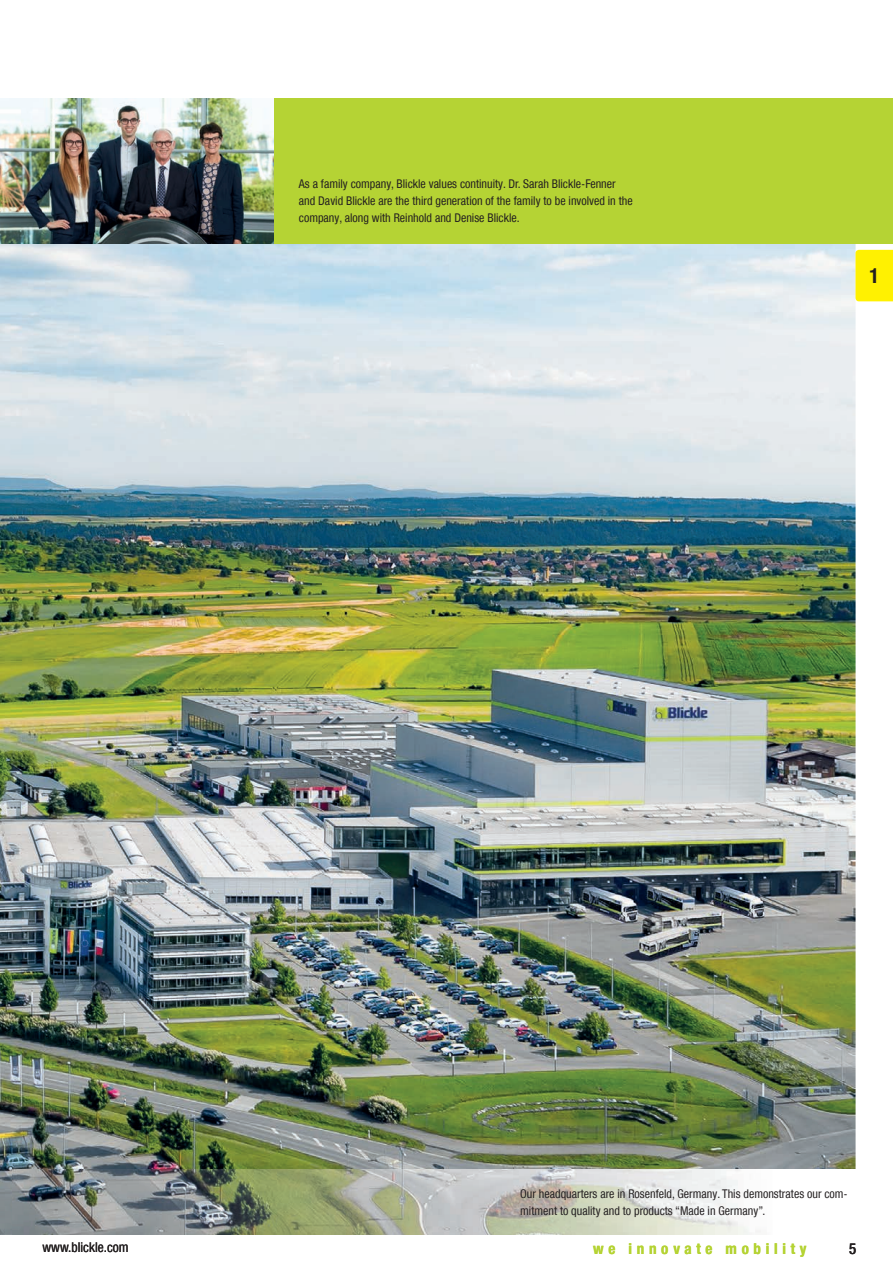
<style>
.page{position:relative;width:893px;height:1263px;background:#fff}
.page>*{position:absolute;margin:0;border:0;box-sizing:border-box;transform-origin:0 0}
.t1{font:700 21px "Blickle Sans Global";color:#231f20}
.t2{font:700 15px "Blickle Sans Global";letter-spacing:.315em;color:#b5d334}
.t3{font:500 15px "Blickle Sans Global";color:#231f20}
.t4{font:13.5px "Blickle Sans Global";color:#231f20}
.t5{font:12px/17.1px "Blickle Sans Global";color:#231f20}
</style>
<div class="page">
<img style="left:0;top:243px;width:855px;height:992px">
<div style="left:855px;top:250px;width:38px;height:51px;background:#fff101"></div>
<div style="left:0;top:98px;width:893px;height:145px;background:#b5d334"></div>
<img style="left:0;top:98px;width:273px;height:145px">
<img style="left:13px;top:1169px;width:842px;height:66px">
<p class="t5" style="left:299px;top:175px;width:335px">As a family company, Blickle values continuity. Dr. Sarah Blickle-Fenner and David Blickle are the third generation of the family to be involved in the company, along with Reinhold and Denise Blickle.</p>
<h1 class="t1" style="left:869px;top:264px;width:12px">1</h1>
<p class="t5" style="left:520px;top:1185px;width:329px">Our headquarters are in Rosenfeld, Germany. This demonstrates our com&shy;mitment to quality and to products “Made in Germany”.</p>
<p class="t4" style="left:43px;top:1240px;width:87px">www.blickle.com</p>
<p class="t2" style="left:593px;top:1240px;width:215px">we innovate mobility</p>
<p class="t3" style="left:849px;top:1240px;width:9px">5</p>
</div>
